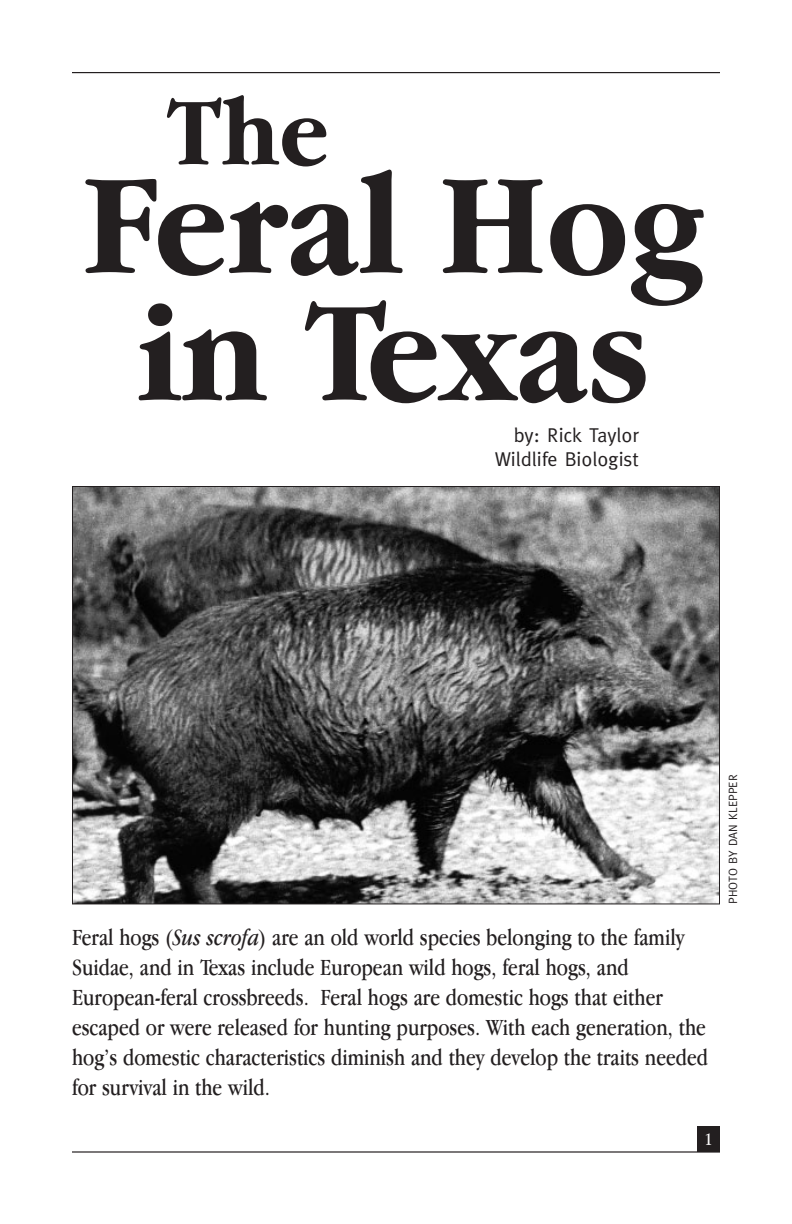
<style>
.page{position:relative;width:792px;height:1224px;background:#fff}
.page>*{position:absolute;margin:0;border:0;box-sizing:border-box;transform-origin:0 0}
.t1{font:700 149px/127.4px "Apple Garamond";color:#231f20;text-align:center;scale:1.14 1}
.t2{font:700 100px "Apple Garamond";color:#231f20;scale:1.14 1}
.t3{font:24px/30px "Apple Garamond";color:#231f20}
.t4{font:20px/24px "Meta";color:#231f20;text-align:right}
.t5{font:18px "Apple Garamond";color:#fff}
.t6{font:12px "Meta";color:#231f20}
.s1{font-style:italic}
</style>
<div class="page">
<hr style="left:72px;top:72px;width:648px;height:1px;background:#231f20">
<div style="left:697px;top:1126px;width:23px;height:26px;background:#231f20"></div>
<hr style="left:72px;top:1151px;width:648px;height:2px;background:#231f20">
<img style="left:74px;top:488px;width:644px;height:414px">
<h2 class="t2" style="left:166px;top:95px;width:145px">The</h2>
<h1 class="t1" style="left:83px;top:174px;width:547px">Feral Hog in Texas</h1>
<p class="t4" style="left:495px;top:425px;width:146px">by: Rick Taylor<br>Wildlife Biologist</p>
<p class="t3" style="left:72px;top:925px;width:638px">Feral hogs (<span class="s1">Sus scrofa</span>) are an old world species belonging to the family Suidae, and in Texas include European wild hogs, feral hogs, and European-feral crossbreeds. Feral hogs are domestic hogs that either escaped or were released for hunting purposes. With each generation, the hog’s domestic characteristics diminish and they develop the traits needed for survival in the wild.</p>
<p class="t5" style="left:705px;top:1132px;width:9px">1</p>
<p class="t6" style="left:729px;top:904px;width:131px;rotate:-90deg">PHOTO BY DAN KLEPPER</p>
</div>
